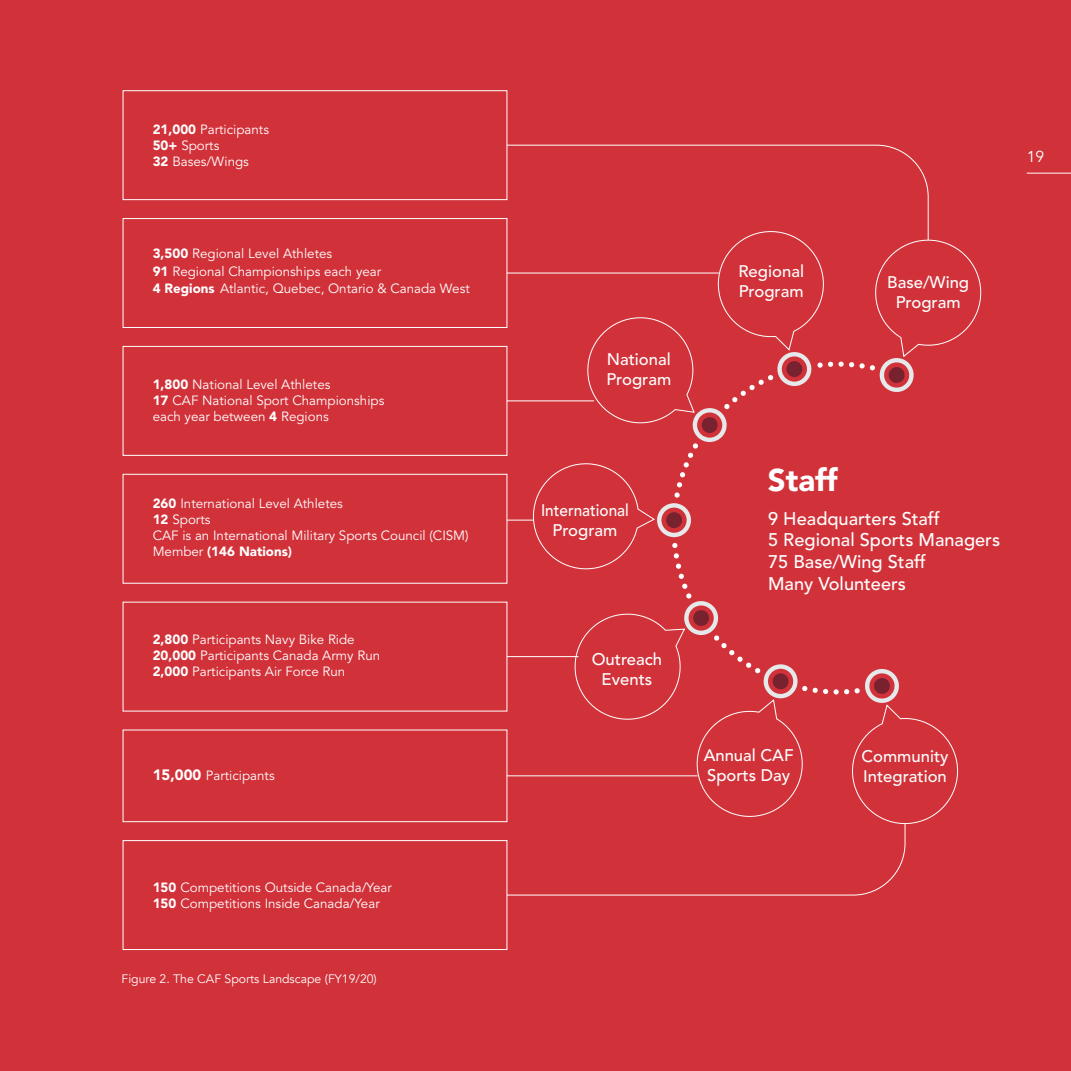
<style>
.page{position:relative;width:1071px;height:1071px;background:#d1323a}
.page>*{position:absolute;margin:0;border:0;box-sizing:border-box;transform-origin:0 0}
.t1{font:900 31.15px "Avenir Arabic";color:#fff}
.t2{font:500 18.2px/21.9px "Avenir Arabic";color:#fff}
.t3{font:500 16.62px/19.9px "Avenir Arabic";color:#fff}
.t4{font:500 16.62px/19.9px "Avenir Arabic";color:#fff;text-align:center;scale:.92 1}
.t5{font:15.75px "Avenir";color:#fff}
.t6{font:13.3px/16.1px "Avenir Arabic";color:#fff}
.t7{font:12.25px "Avenir";color:#fff}
.s1{font-weight:900}
.s2{font-weight:900;font-size:14.88px}
</style>
<div class="page">
<div style="left:123px;top:90px;width:384px;height:110px;border:1px solid #fff"></div>
<div style="left:123px;top:218px;width:384px;height:110px;border:1px solid #fff"></div>
<div style="left:123px;top:346px;width:384px;height:110px;border:1px solid #fff"></div>
<div style="left:123px;top:474px;width:384px;height:110px;border:1px solid #fff"></div>
<div style="left:123px;top:840px;width:384px;height:110px;border:1px solid #fff"></div>
<div style="left:123px;top:730px;width:384px;height:92px;border:1px solid #fff"></div>
<svg style="left:506px;top:144px;width:476px;height:752px"></svg>
<hr style="left:507px;top:400px;width:87px;height:1px;background:#fff">
<hr style="left:507px;top:656px;width:72px;height:1px;background:#fff">
<hr style="left:1027px;top:173px;width:44px;height:1px;background:#fff">
<p class="t6" style="left:153px;top:121px;width:118px"><span class="s1">21,000</span> Participants<br><span class="s1">50+</span> Sports<br><span class="s1">32</span> Bases/Wings</p>
<p class="t6" style="left:153px;top:245px;width:319px;line-height:17.7px"><span class="s1">3,500</span> Regional Level Athletes<br><span class="s1">91</span> Regional Championships each year<br><span class="s1">4 Regions</span> Atlantic, Quebec, Ontario &amp; Canada West</p>
<p class="t6" style="left:153px;top:377px;width:233px"><span class="s1">1,800</span> National Level Athletes<br><span class="s1">17</span> CAF National Sport Championships each year between <span class="s1">4</span> Regions</p>
<p class="t6" style="left:153px;top:496px;width:317px"><span class="s1">260</span> International Level Athletes<br><span class="s1">12</span> Sports<br>CAF is an International Military Sports Council (CISM)<br>Member <span class="s1">(146 Nations)</span></p>
<p class="t6" style="left:153px;top:632px;width:229px"><span class="s1">2,800</span> Participants Navy Bike Ride<br><span class="s1">20,000</span> Participants Canada Army Run<br><span class="s1">2,000</span> Participants Air Force Run</p>
<p class="t6" style="left:153px;top:768px;width:124px"><span class="s2">15,000</span> Participants</p>
<p class="t6" style="left:153px;top:880px;width:241px"><span class="s1">150</span> Competitions Outside Canada/Year<br><span class="s1">150</span> Competitions Inside Canada/Year</p>
<p class="t7" style="left:122px;top:972px;width:257px">Figure 2. The CAF Sports Landscape (FY19/20)</p>
<p class="t5" style="left:1027px;top:147px;width:19px">19</p>
<p class="t3" style="left:606px;top:350px;width:66px">National<br>Program</p>
<p class="t4" style="left:541px;top:501px;width:97px">International<br>Program</p>
<p class="t3" style="left:592px;top:650px;width:72px;text-align:center">Outreach<br>Events</p>
<p class="t3" style="left:738px;top:262px;width:67px">Regional<br>Program</p>
<p class="t3" style="left:887px;top:273px;width:83px;text-align:center">Base/Wing<br>Program</p>
<h1 class="t1" style="left:768px;top:457px;width:71px">Staff</h1>
<h2 class="t2" style="left:768px;top:508px;width:234px">9 Headquarters Staff<br>5 Regional Sports Managers<br>75 Base/Wing Staff<br>Many Volunteers</h2>
<p class="t3" style="left:704px;top:746px;width:91px">Annual CAF<br>Sports Day</p>
<p class="t3" style="left:861px;top:747px;width:89px">Community<br>Integration</p>
</div>
